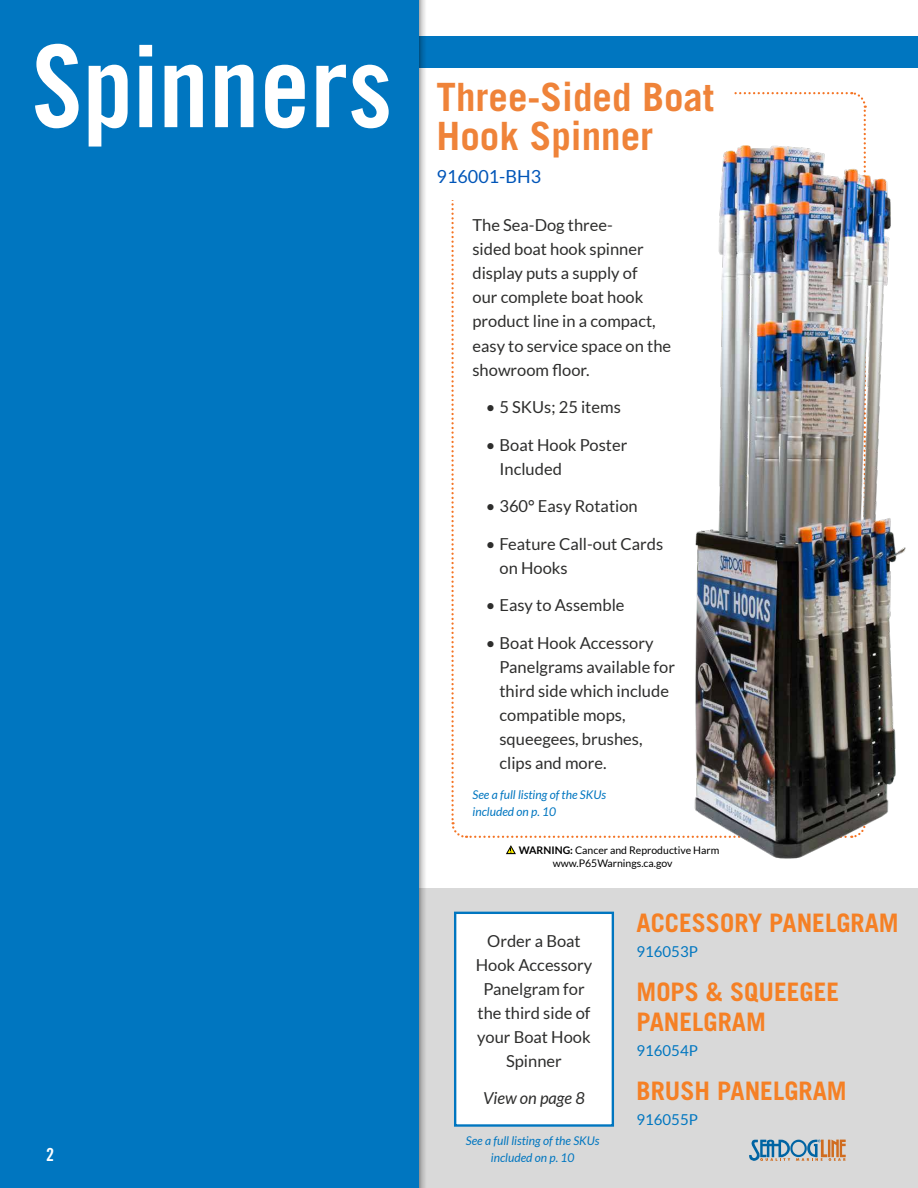
<style>
.page{position:relative;width:918px;height:1188px;background:#fff}
.page>*{position:absolute;margin:0;border:0;box-sizing:border-box;transform-origin:0 0}
.t1{font:114px "Trade Gothic LT Std Bd Cn 20";color:#fff}
.t2{font:700 39px/39px "Trade Gothic LT Std";color:#ef8339}
.t3{font:700 25.5px/30.6px "Trade Gothic LT Std";color:#f58025}
.t4{font:18px "Lato";color:#0055b8}
.t5{font:18px "Trade Gothic LT Std Bd Cn 20";color:#fff}
.t6{font:16.5px/24px "Lato";color:#2d2d2c}
.t7{font:italic 16.5px "Lato";color:#2d2d2c}
.t8{font:15px "Lato";color:#0076c0}
.t9{font:italic 12px/16.5px "Lato";color:#0076c0}
.t10{font:10.5px/12.6px "Lato";color:#000}
.s1{font-weight:700}
</style>
<div class="page">
<div style="left:385px;top:888px;width:533px;height:300px;background:#d9d9d9"></div>
<div style="left:454px;top:912px;width:160px;height:215px;background:#fff;border:2px solid #0076c0"></div>
<div style="left:0;top:37px;width:918px;height:31px;background:#0076c0"></div>
<svg style="left:451px;top:92px;width:416px;height:746px"></svg>
<div style="left:437px;top:83px;width:296px;height:117px;background:#fff"></div>
<img style="left:680px;top:138px;width:226px;height:721px">
<div style="left:0;top:0;width:428px;height:1188px;background:#000;opacity:.75"></div>
<div style="left:0;top:0;width:418px;height:1188px;background:#0076c0"></div>
<svg style="left:506px;top:845px;width:10px;height:9px"></svg>
<h1 class="t1" style="left:32px;top:17px;width:362px">Spinners</h1>
<p class="t5" style="left:46px;top:1144px;width:9px">2</p>
<h2 class="t2" style="left:437px;top:77px;width:279px">Three-Sided Boat<br>Hook Spinner</h2>
<p class="t4" style="left:437px;top:166px;width:106px">916001-BH3</p>
<p class="t6" style="left:472px;top:213px;width:200px">The Sea-Dog three-<br>sided boat hook spinner display puts a supply of<br>our complete boat hook product line in a compact, easy to service space on the showroom floor.</p>
<p class="t6" style="left:486px;top:395px;width:136px">• 5 SKUs; 25 items</p>
<p class="t6" style="left:499px;top:432px;width:129px;text-indent:-13px">• Boat Hook Poster<br>Included</p>
<p class="t6" style="left:486px;top:494px;width:153px">• 360° Easy Rotation</p>
<p class="t6" style="left:499px;top:531px;width:165px;text-indent:-13px">• Feature Call-out Cards on Hooks</p>
<p class="t6" style="left:486px;top:593px;width:140px">• Easy to Assemble</p>
<p class="t6" style="left:499px;top:630px;width:177px;text-indent:-13px">• Boat Hook Accessory<br>Panelgrams available for third side which include compatible mops, squeegees, brushes, clips and more.</p>
<p class="t9" style="left:472px;top:787px;width:135px">See a full listing of the SKUs included on p. 10</p>
<p class="t10" style="left:553px;top:844px;width:168px;text-indent:-34px"><span class="s1">WARNING:</span> Cancer and Reproductive Harm www.P65Warnings.ca.gov</p>
<p class="t6" style="left:476px;top:928px;width:118px;text-align:center">Order a Boat<br>Hook Accessory<br>Panelgram for the third side of your Boat Hook<br>Spinner</p>
<p class="t7" style="left:483px;top:1089px;width:103px">View on page 8</p>
<p class="t9" style="left:466px;top:1133px;width:135px;text-align:center">See a full listing of the SKUs included on p. 10</p>
<h3 class="t3" style="left:637px;top:907px;width:264px">ACCESSORY PANELGRAM</h3>
<p class="t8" style="left:637px;top:943px;width:63px">916053P</p>
<h3 class="t3" style="left:637px;top:976px;width:204px">MOPS &amp; SQUEEGEE<br>PANELGRAM</h3>
<p class="t8" style="left:637px;top:1042px;width:63px">916054P</p>
<h3 class="t3" style="left:637px;top:1075px;width:212px">BRUSH PANELGRAM</h3>
<p class="t8" style="left:637px;top:1111px;width:63px">916055P</p>
</div>
